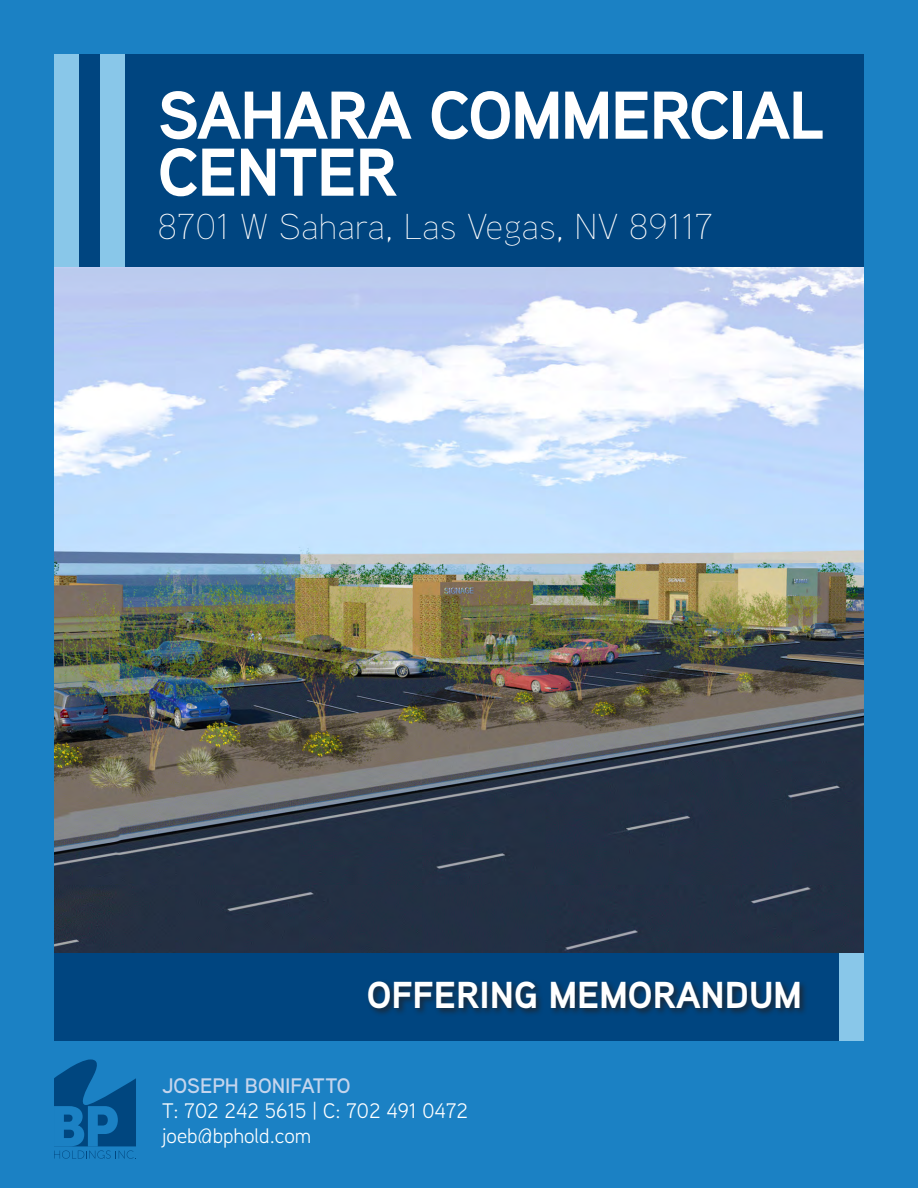
<style>
.page{position:relative;width:918px;height:1188px;background:#1b81c4}
.page>*{position:absolute;margin:0;border:0;box-sizing:border-box;transform-origin:0 0}
.Body{font:700 67.5px/57px "Aaux Next";letter-spacing:-.02em;color:#fff}
.t1{font:700 37.5px "Aaux Next";color:#fff}
.Body-2{font:100 36px "Aaux Next";letter-spacing:.02em;color:#fff}
.t2{font:21px "Aaux Next";color:#fff}
.t3{font:600 21px "Aaux Next";color:#c5d5ed}
</style>
<div class="page">
<div style="left:54px;top:951px;width:810px;height:90px;background:#004580"></div>
<div style="left:54px;top:54px;width:810px;height:214px;background:#004580"></div>
<svg style="left:54px;top:1059px;width:82px;height:100px"></svg>
<div style="left:366px;top:979px;width:442px;height:38px;background:#231f20;opacity:.75"></div>
<div style="left:54px;top:54px;width:25px;height:214px;background:#89c7e9"></div>
<div style="left:100px;top:54px;width:25px;height:214px;background:#89c7e9"></div>
<div style="left:839px;top:951px;width:25px;height:90px;background:#89c7e9"></div>
<img style="left:54px;top:268px;width:810px;height:685px">
<p class="Body" style="left:158px;top:85px;width:669px">SAHARA COMMERCIAL<br>CENTER</p>
<p class="Body-2" style="left:158px;top:203px;width:557px">8701 W Sahara, Las Vegas, NV 89117</p>
<p class="t1" style="left:367px;top:968px;width:437px">OFFERING MEMORANDUM</p>
<p class="t3" style="left:162px;top:1071px;width:190px">JOSEPH BONIFATTO</p>
<p class="t2" style="left:162px;top:1096px;width:308px">T: 702 242 5615 | C: 702 491 0472</p>
<p class="t2" style="left:162px;top:1121px;width:151px">joeb@bphold.com</p>
</div>
